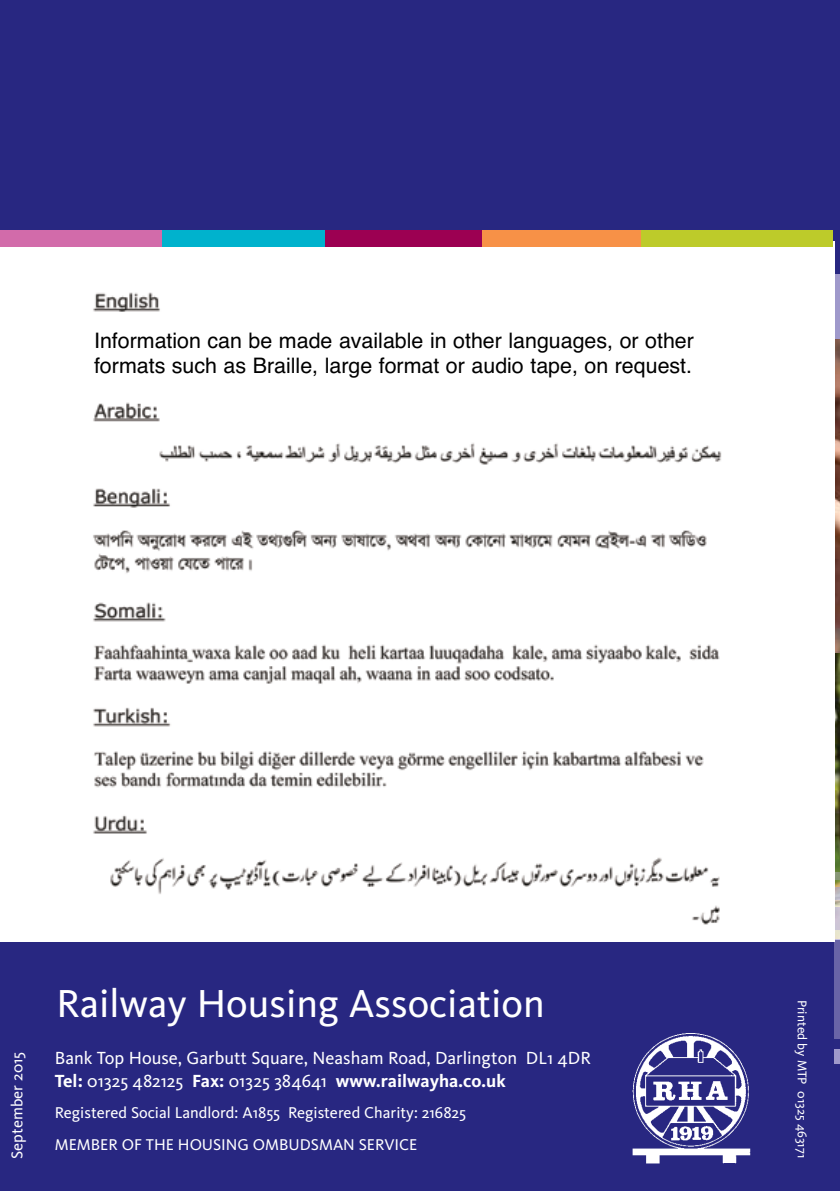
<style>
.page{position:relative;width:840px;height:1191px;background:#fff}
.page>*{position:absolute;margin:0;border:0;box-sizing:border-box;transform-origin:0 0}
.t1{font:40.4px "Kievit";color:#fff}
.t2{font:21.4px/25.6px "Helvetica";color:#000}
.t3{font:18.2px/22.8px "Kievit";color:#fff}
.t4{font:16.2px/31.8px "Kievit";color:#fff}
.t5{font:13.2px "Kievit";color:#fff}
.s1{font-weight:700}
</style>
<div class="page">
<img style="left:835px;top:339px;width:4px;height:314px">
<img style="left:835px;top:653px;width:4px;height:286px">
<div style="left:817px;top:939px;width:22px;height:252px;background:#282781"></div>
<div style="left:820px;top:0;width:19px;height:308px;background:#282781"></div>
<svg style="left:833px;top:274px;width:6px;height:65px"></svg>
<svg style="left:832px;top:939px;width:7px;height:12px"></svg>
<img style="left:835px;top:907px;width:4px;height:22px">
<img style="left:835px;top:887px;width:4px;height:12px">
<img style="left:835px;top:872px;width:4px;height:7px">
<img style="left:834px;top:1049px;width:5px;height:14px">
<img style="left:834px;top:951px;width:5px;height:87px">
<div style="left:0;top:0;width:832px;height:1191px;background:#282781"></div>
<img style="left:0;top:242px;width:833px;height:699px">
<div style="left:70px;top:329px;width:651px;height:60px;background:#fff"></div>
<img style="left:632px;top:1033px;width:119px;height:131px">
<div style="left:321px;top:230px;width:166px;height:17px;background:#9c0052"></div>
<div style="left:159px;top:230px;width:166px;height:17px;background:#00b2cd"></div>
<div style="left:0;top:230px;width:161px;height:17px;background:#d26baa"></div>
<div style="left:481px;top:230px;width:166px;height:17px;background:#f79147"></div>
<div style="left:641px;top:230px;width:191px;height:17px;background:#bdcb2a"></div>
<p class="t2" style="left:94px;top:328px;width:601px">Information can be made available in other languages, or other formats such as Braille, large format or audio tape, on request.</p>
<p class="t4" style="left:1px;top:1158px;width:109px;rotate:-90deg">September 2015</p>
<h1 class="t1" style="left:57px;top:980px;width:489px">Railway Housing Association</h1>
<p class="t3" style="left:55px;top:1046px;width:537px">Bank Top House, Garbutt Square, Neasham Road, Darlington DL1 4DR<br><span class="s1">Tel:</span> 01325 482125 <span class="s1">Fax:</span> 01325 384641 <span class="s1">www.railwayha.co.uk</span></p>
<p class="t4" style="left:55px;top:1097px;width:412px">Registered Social Landlord: A1855 Registered Charity: 216825<br>MEMBER OF THE HOUSING OMBUDSMAN SERVICE</p>
<p class="t5" style="left:809px;top:999px;width:160px;rotate:90deg">Printed by MTP 01325 463171</p>
</div>
